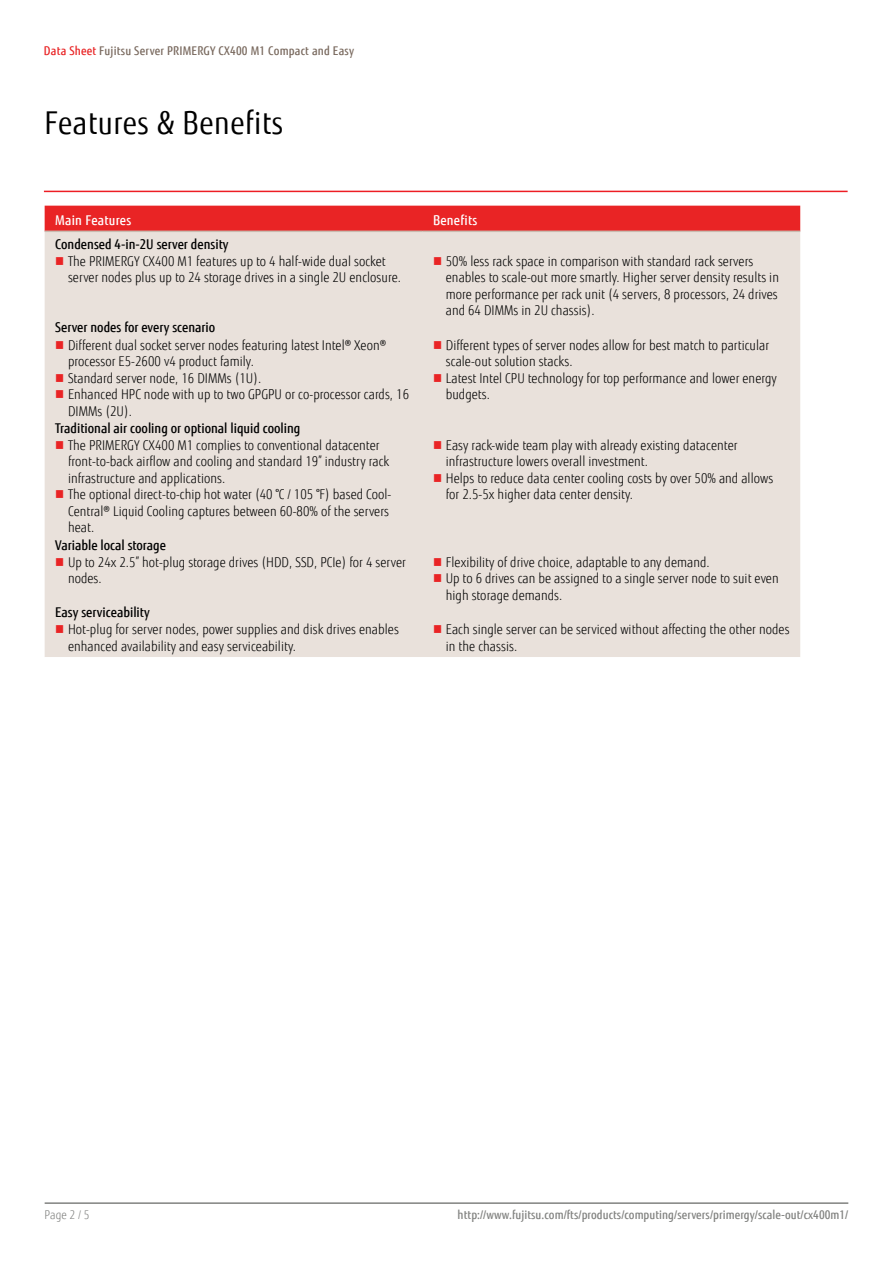
<style>
.page{position:relative;width:893px;height:1263px;background:#fff}
.page>*{position:absolute;margin:0;border:0;box-sizing:border-box;transform-origin:0 0}
.t1{font:31.5px "Fujitsu Sans";letter-spacing:.02em;color:#000;scale:.9 1}
.t2{font:300 13.5px/16.5px "Fujitsu Sans";letter-spacing:.005em;color:#000;scale:.9 1}
.t3{font:500 13.5px "Fujitsu Sans";color:#000;scale:.9 1}
.t4{font:500 13.5px "Fujitsu Sans";letter-spacing:.02em;color:#fff;scale:.9 1}
.t5{font:500 12px "Fujitsu Sans";letter-spacing:.005em;color:#818280;scale:.9 1}
.t6{font:500 12px "Fujitsu Sans";letter-spacing:.02em;color:#79695e;scale:.9 1}
.t7{font:300 12px "Fujitsu Sans";color:#818280;scale:.9 1}
.s1{color:#e92425}
</style>
<div class="page">
<hr style="left:45px;top:1202px;width:803px;height:2px;background:#818280">
<div style="left:45px;top:206px;width:755px;height:25px;background:#e92425"></div>
<div style="left:45px;top:232px;width:755px;height:425px;background:#e9e1db"></div>
<hr style="left:45px;top:231px;width:377px;height:1px;background:#c9bbb0">
<hr style="left:422px;top:231px;width:378px;height:1px;background:#c9bbb0">
<hr style="left:44px;top:191px;width:804px;height:1px;background:#ed1d24">
<svg style="left:56px;top:257px;width:7px;height:8px"></svg>
<svg style="left:434px;top:257px;width:7px;height:8px"></svg>
<svg style="left:56px;top:341px;width:7px;height:8px"></svg>
<svg style="left:56px;top:374px;width:7px;height:8px"></svg>
<svg style="left:56px;top:390px;width:7px;height:8px"></svg>
<svg style="left:434px;top:341px;width:7px;height:7px"></svg>
<svg style="left:434px;top:374px;width:7px;height:7px"></svg>
<svg style="left:56px;top:441px;width:7px;height:8px"></svg>
<svg style="left:56px;top:490px;width:7px;height:8px"></svg>
<svg style="left:434px;top:441px;width:7px;height:8px"></svg>
<svg style="left:434px;top:474px;width:7px;height:8px"></svg>
<svg style="left:56px;top:558px;width:7px;height:8px"></svg>
<svg style="left:434px;top:558px;width:7px;height:8px"></svg>
<svg style="left:434px;top:574px;width:7px;height:8px"></svg>
<svg style="left:56px;top:625px;width:7px;height:8px"></svg>
<svg style="left:434px;top:625px;width:7px;height:8px"></svg>
<p class="t6" style="left:44px;top:43px;width:346px"><span class="s1">Data Sheet</span> Fujitsu Server PRIMERGY CX400 M1 Compact and Easy</p>
<h1 class="t1" style="left:45px;top:104px;width:267px">Features &amp; Benefits</h1>
<p class="t4" style="left:55px;top:212px;width:86px">Main Features</p>
<p class="t4" style="left:433px;top:212px;width:51px">Benefits</p>
<p class="t3" style="left:55px;top:235px;width:194px">Condensed 4-in-2U server density</p>
<p class="t2" style="left:68px;top:253px;width:371px">The PRIMERGY CX400 M1 features up to 4 half-wide dual socket server nodes plus up to 24 storage drives in a single 2U enclosure.</p>
<p class="t2" style="left:446px;top:253px;width:372px">50% less rack space in comparison with standard rack servers enables to scale-out more smartly. Higher server density results in more performance per rack unit (4 servers, 8 processors, 24 drives and 64 DIMMs in 2U chassis).</p>
<p class="t3" style="left:55px;top:319px;width:179px">Server nodes for every scenario</p>
<p class="t2" style="left:68px;top:337px;width:380px">Different dual socket server nodes featuring latest Intel® Xeon® processor E5-2600 v4 product family.<br>Standard server node, 16 DIMMs (1U).<br>Enhanced HPC node with up to two GPGPU or co-processor cards, 16<br>DIMMs (2U).</p>
<p class="t2" style="left:446px;top:337px;width:369px">Different types of server nodes allow for best match to particular scale-out solution stacks.<br>Latest Intel CPU technology for top performance and lower energy budgets.</p>
<p class="t3" style="left:55px;top:420px;width:274px">Traditional air cooling or optional liquid cooling</p>
<p class="t2" style="left:68px;top:437px;width:361px">The PRIMERGY CX400 M1 complies to conventional datacenter front-to-back airflow and cooling and standard 19” industry rack infrastructure and applications.<br>The optional direct-to-chip hot water (40 °C / 105 °F) based Cool-Central® Liquid Cooling captures between 60-80% of the servers heat.</p>
<p class="t2" style="left:446px;top:437px;width:365px">Easy rack-wide team play with already existing datacenter infrastructure lowers overall investment.<br>Helps to reduce data center cooling costs by over 50% and allows for 2.5-5x higher data center density.</p>
<p class="t3" style="left:55px;top:536px;width:125px">Variable local storage</p>
<p class="t2" style="left:68px;top:554px;width:377px">Up to 24x 2.5” hot-plug storage drives (HDD, SSD, PCIe) for 4 server nodes.</p>
<p class="t2" style="left:446px;top:554px;width:371px">Flexibility of drive choice, adaptable to any demand.<br>Up to 6 drives can be assigned to a single server node to suit even high storage demands.</p>
<p class="t3" style="left:55px;top:604px;width:107px">Easy serviceability</p>
<p class="t2" style="left:68px;top:621px;width:369px">Hot-plug for server nodes, power supplies and disk drives enables enhanced availability and easy serviceability.</p>
<p class="t2" style="left:446px;top:621px;width:383px">Each single server can be serviced without affecting the other nodes in the chassis.</p>
<p class="t7" style="left:45px;top:1208px;width:51px">Page 2 / 5</p>
<p class="t5" style="left:458px;top:1208px;width:436px">http://www.fujitsu.com/fts/products/computing/servers/primergy/scale-out/cx400m1/</p>
</div>
